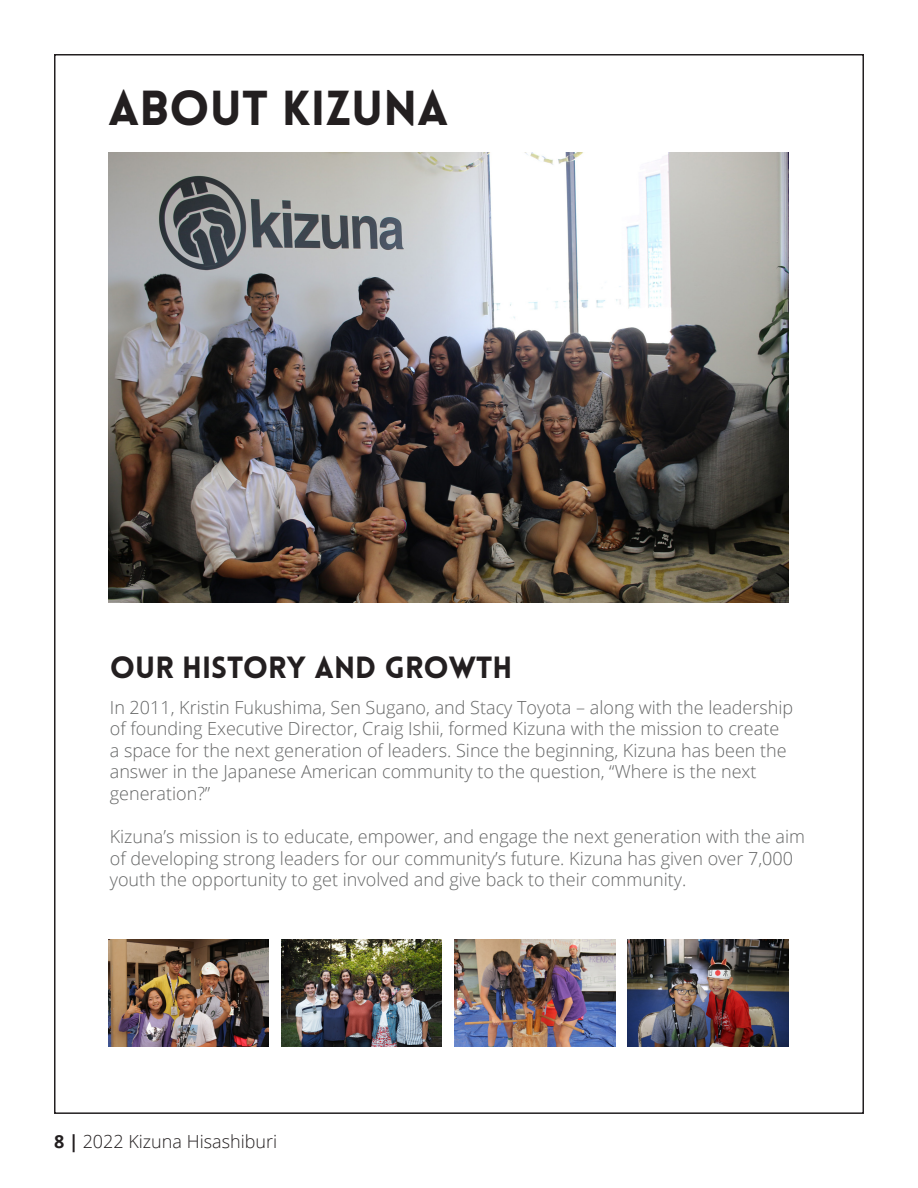
<style>
.page{position:relative;width:918px;height:1188px;background:#fff}
.page>*{position:absolute;margin:0;border:0;box-sizing:border-box;transform-origin:0 0}
.t1{font:900 48px "Lovelo";color:#231f20}
.t2{font:900 30px "Lovelo";color:#231f20}
.t3{font:300 18px/21.6px "Open Sans";color:#656666}
.t4{font:300 18px "Open Sans";color:#231f20}
.s1{font-weight:700}
</style>
<div class="page">
<img style="left:108px;top:152px;width:680px;height:451px">
<img style="left:108px;top:940px;width:161px;height:107px">
<img style="left:281px;top:940px;width:161px;height:107px">
<img style="left:454px;top:940px;width:161px;height:107px">
<img style="left:628px;top:940px;width:160px;height:107px">
<p class="t1" style="left:108px;top:78px;width:342px">ABOUT KIZUNA</p>
<p class="t2" style="left:110px;top:649px;width:404px">OUR HISTORY AND GROWTH</p>
<p class="t3" style="left:110px;top:696px;width:685px">In 2011, Kristin Fukushima, Sen Sugano, and Stacy Toyota – along with the leadership of founding Executive Director, Craig Ishii, formed Kizuna with the mission to create a space for the next generation of leaders. Since the beginning, Kizuna has been the answer in the Japanese American community to the question, “Where is the next generation?”</p>
<p class="t3" style="left:110px;top:825px;width:697px">Kizuna’s mission is to educate, empower, and engage the next generation with the aim of developing strong leaders for our community’s future. Kizuna has given over 7,000 youth the opportunity to get involved and give back to their community.</p>
<p class="t4" style="left:54px;top:1129px;width:225px"><span class="s1">8 |</span> 2022 Kizuna Hisashiburi</p>
</div>
